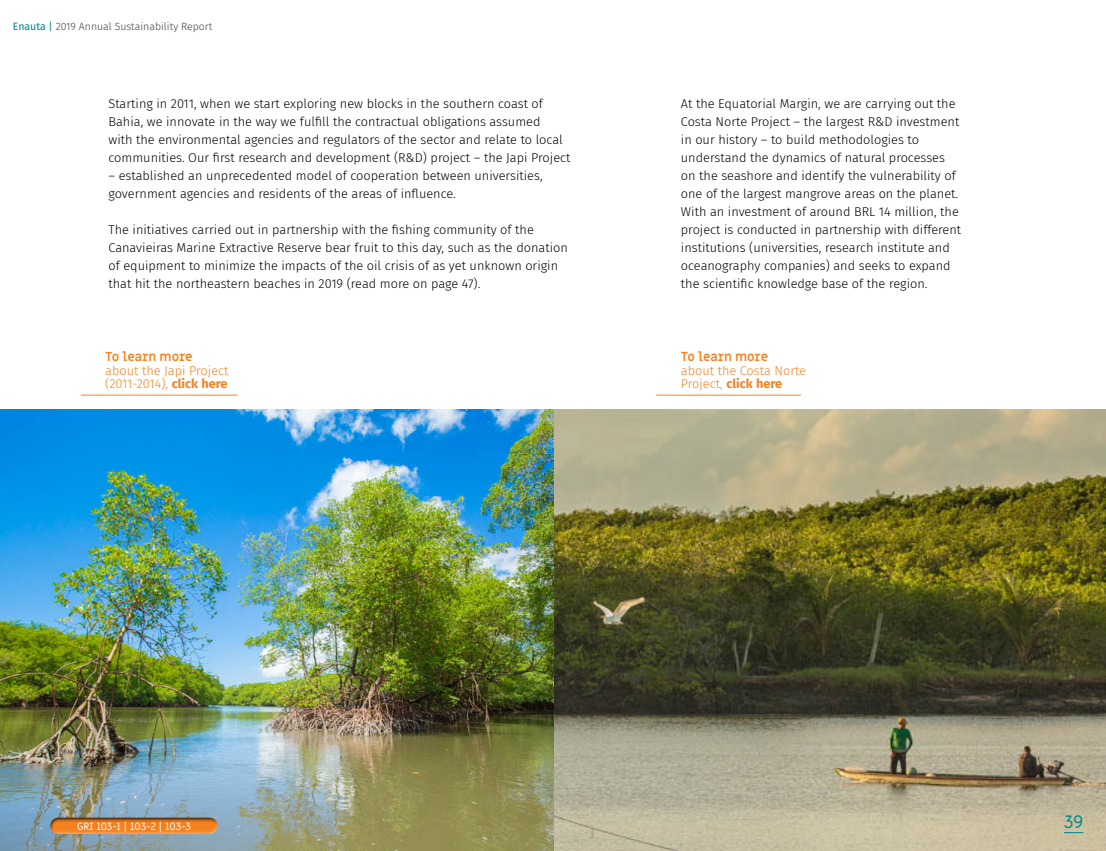
<style>
.page{position:relative;width:1106px;height:851px;background:#fff}
.page>*{position:absolute;margin:0;border:0;box-sizing:border-box;transform-origin:0 0}
.t1{font:18px "Miriam Libre";color:#00868a}
.t2{font:300 12.75px/18px "Fira Sans";color:#000}
.t3{font:300 12.75px/13.5px "Fira Sans";color:#f58220}
.t4{font:700 12.75px "Miriam Libre";letter-spacing:-.01em;color:#f58220}
.t5{font:300 10.5px "Fira Sans";color:#414042}
.t6{font:10.5px "Miriam Libre";letter-spacing:-.01em;color:#fff}
.s1{font-weight:400;color:#00868a}
.s2{font-weight:700}
</style>
<div class="page">
<hr style="left:656px;top:394px;width:145px;height:1px;background:#f58220">
<hr style="left:81px;top:394px;width:156px;height:1px;background:#f58220">
<img style="left:554px;top:410px;width:552px;height:440px">
<img style="left:0;top:409px;width:554px;height:441px">
<div style="left:48px;top:820px;width:175px;height:17px;background:#fff;opacity:.49"></div>
<div style="left:45px;top:812px;width:176px;height:21px;background:#000;opacity:.75"></div>
<svg style="left:1064px;top:832px;width:19px;height:1px"></svg>
<p class="t5" style="left:13px;top:19px;width:201px"><span class="s1">Enauta |</span> 2019 Annual Sustainability Report</p>
<p class="t2" style="left:108px;top:94px;width:463px">Starting in 2011, when we start exploring new blocks in the southern coast of Bahia, we innovate in the way we fulfill the contractual obligations assumed<br>with the environmental agencies and regulators of the sector and relate to local communities. Our first research and development (R&amp;D) project – the Japi Project</p>
<p class="t2" style="left:108px;top:167px;width:436px">– established an unprecedented model of cooperation between universities, government agencies and residents of the areas of influence.</p>
<p class="t2" style="left:108px;top:221px;width:461px">The initiatives carried out in partnership with the fishing community of the Canavieiras Marine Extractive Reserve bear fruit to this day, such as the donation of equipment to minimize the impacts of the oil crisis of as yet unknown origin that hit the northeastern beaches in 2019 (read more on page 47).</p>
<p class="t4" style="left:105px;top:349px;width:89px">To learn more</p>
<p class="t3" style="left:105px;top:363px;width:125px">about the Japi Project (2011-2014), <span class="s2">click here</span></p>
<p class="t2" style="left:681px;top:94px;width:282px">At the Equatorial Margin, we are carrying out the Costa Norte Project – the largest R&amp;D investment in our history – to build methodologies to understand the dynamics of natural processes on the seashore and identify the vulnerability of one of the largest mangrove areas on the planet.<br>With an investment of around BRL 14 million, the project is conducted in partnership with different institutions (universities, research institute and oceanography companies) and seeks to expand the scientific knowledge base of the region.</p>
<p class="t4" style="left:681px;top:349px;width:89px">To learn more</p>
<p class="t3" style="left:681px;top:363px;width:127px">about the Costa Norte<br>Project, <span class="s2">click here</span></p>
<p class="t6" style="left:77px;top:819px;width:116px">GRI 103-1 | 103-2 | 103-3</p>
<h1 class="t1" style="left:1064px;top:810px;width:21px">39</h1>
</div>
